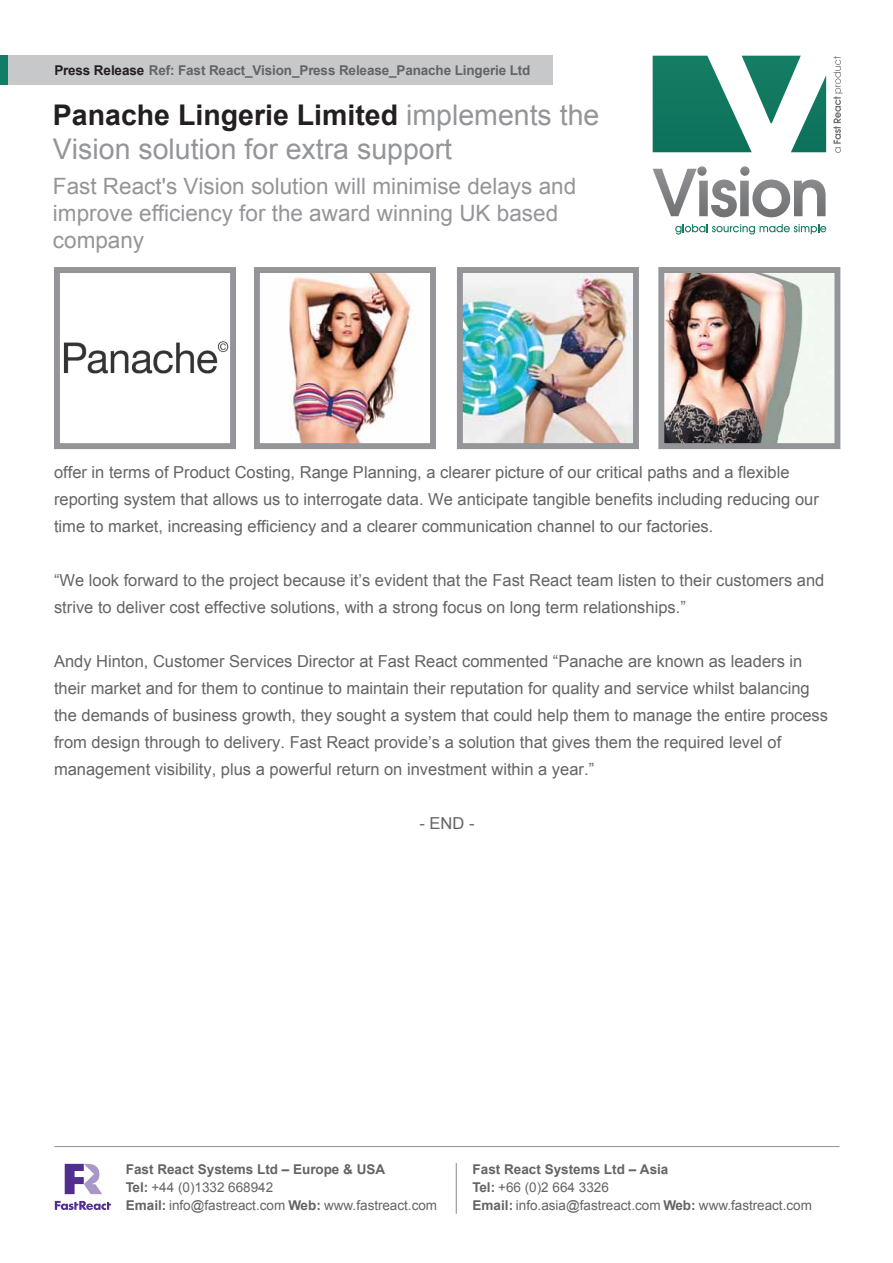
<style>
.page{position:relative;width:893px;height:1263px;background:#fff}
.page>*{position:absolute;margin:0;border:0;box-sizing:border-box;transform-origin:0 0}
.t1{font:28.5px/34.2px "Arial";color:#939598}
.t2{font:22.5px/27px "Arial";color:#939598}
.t3{font:16.5px/27px "Arial";color:#636466}
.t4{font:13.5px/18px "Arial";color:#636466}
.t5{font:700 13.5px "Arial";letter-spacing:-.01em;color:#636466}
.s1{color:#231f20}
.s2{font-weight:700;color:#231f20}
.s3{font-weight:700}
</style>
<div class="page">
<img style="left:464px;top:274px;width:168px;height:168px">
<img style="left:665px;top:274px;width:168px;height:168px">
<img style="left:289px;top:274px;width:124px;height:168px">
<svg style="left:675px;top:224px;width:151px;height:11px"></svg>
<svg style="left:653px;top:56px;width:173px;height:96px"></svg>
<svg style="left:833px;top:56px;width:10px;height:97px"></svg>
<svg style="left:653px;top:166px;width:173px;height:51px"></svg>
<div style="left:254px;top:267px;width:182px;height:182px;border:6px solid #939598"></div>
<div style="left:457px;top:267px;width:182px;height:182px;border:6px solid #939598"></div>
<div style="left:658px;top:267px;width:182px;height:182px;border:6px solid #939598"></div>
<div style="left:54px;top:267px;width:182px;height:182px;border:6px solid #939598"></div>
<div style="left:0;top:55px;width:552px;height:30px;background:#c7c8ca"></div>
<div style="left:0;top:55px;width:8px;height:30px;background:#117d64"></div>
<img style="left:63px;top:341px;width:166px;height:33px">
<svg style="left:55px;top:1201px;width:56px;height:9px"></svg>
<svg style="left:65px;top:1164px;width:37px;height:30px"></svg>
<hr style="left:54px;top:1146px;width:785px;height:1px;background:#939598">
<hr style="left:456px;top:1163px;width:1px;height:51px;background:#919195">
<p class="t5" style="left:54px;top:61px;width:478px"><span class="s1">Press Release</span> Ref: Fast React_Vision_Press Release_Panache Lingerie Ltd</p>
<h1 class="t1" style="left:53px;top:98px;width:548px"><span class="s2">Panache Lingerie Limited</span> implements the<br>Vision solution for extra support</h1>
<h2 class="t2" style="left:53px;top:173px;width:525px">Fast React's Vision solution will minimise delays and improve efficiency for the award winning UK based company</h2>
<p class="t3" style="left:54px;top:459px;width:766px">offer in terms of Product Costing, Range Planning, a clearer picture of our critical paths and a flexible reporting system that allows us to interrogate data. We anticipate tangible benefits including reducing our time to market, increasing efficiency and a clearer communication channel to our factories.</p>
<p class="t3" style="left:54px;top:567px;width:772px">“We look forward to the project because it’s evident that the Fast React team listen to their customers and strive to deliver cost effective solutions, with a strong focus on long term relationships.”</p>
<p class="t3" style="left:54px;top:648px;width:776px">Andy Hinton, Customer Services Director at Fast React commented “Panache are known as leaders in their market and for them to continue to maintain their reputation for quality and service whilst balancing the demands of business growth, they sought a system that could help them to manage the entire process from design through to delivery. Fast React provide’s a solution that gives them the required level of management visibility, plus a powerful return on investment within a year.”</p>
<p class="t3" style="left:420px;top:810px;width:56px">- END -</p>
<p class="t4" style="left:126px;top:1160px;width:313px"><span class="s3">Fast React Systems Ltd – Europe &amp; USA<br>Tel:</span> +44 (0)1332 668942<br><span class="s3">Email:</span> info@fastreact.com <span class="s3">Web:</span> www.fastreact.com</p>
<p class="t4" style="left:473px;top:1160px;width:341px"><span class="s3">Fast React Systems Ltd – Asia<br>Tel:</span> +66 (0)2 664 3326<br><span class="s3">Email:</span> info.asia@fastreact.com <span class="s3">Web:</span> www.fastreact.com</p>
</div>
